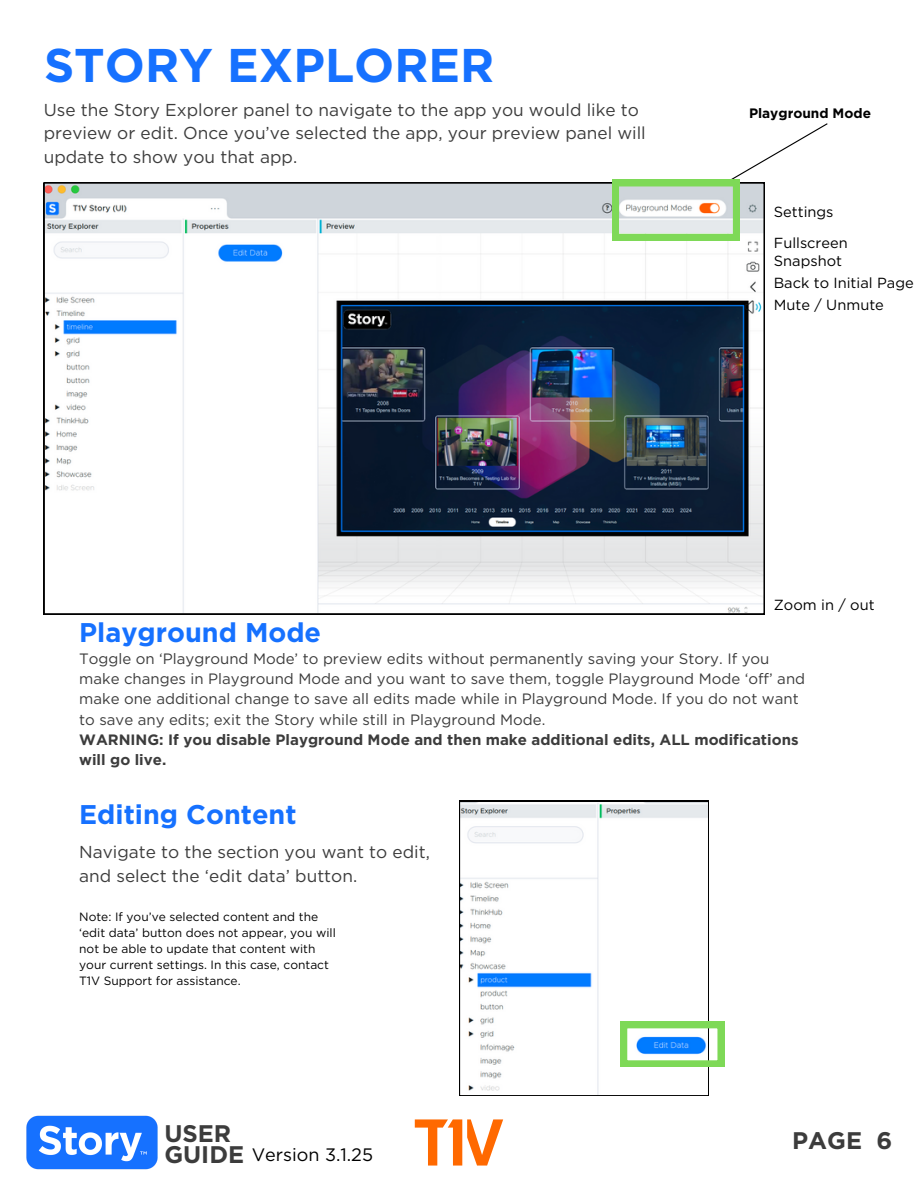
<style>
.page{position:relative;width:918px;height:1188px;background:#fff}
.page>*{position:absolute;margin:0;border:0;box-sizing:border-box;transform-origin:0 0}
.t1{font:700 47.25px "Gotham";color:#1671ff}
.t2{font:700 27px "Gotham";color:#1671ff}
.t3{font:700 24px/21.3px "Gotham";color:#3c3c3c}
.t4{font:18px "Gotham";color:#000}
.t5{font:17.25px/23.7px "Gotham";color:#3c3c3c}
.t6{font:15px/20.2px "Gotham";color:#3c3c3c}
.t7{font:700 15px/20.2px "Gotham";color:#3c3c3c}
.t8{font:14.7px "Gotham";color:#000}
.t9{font:14.55px "Gotham";color:#000}
.t10{font:700 13.65px "Gotham";color:#000}
.t11{font:12px/16px "Gotham";color:#000}
</style>
<div class="page">
<svg style="left:44px;top:183px;width:721px;height:431px"></svg>
<svg style="left:612px;top:123px;width:216px;height:117px"></svg>
<svg style="left:415px;top:1119px;width:88px;height:47px"></svg>
<img style="left:26px;top:1115px;width:132px;height:55px">
<svg style="left:459px;top:801px;width:250px;height:295px"></svg>
<svg style="left:621px;top:1022px;width:103px;height:45px"></svg>
<h1 class="t1" style="left:44px;top:44px;width:452px">STORY EXPLORER</h1>
<p class="t5" style="left:44px;top:99px;width:604px">Use the Story Explorer panel to navigate to the app you would like to preview or edit. Once you’ve selected the app, your preview panel will update to show you that app.</p>
<p class="t10" style="left:749px;top:107px;width:124px">Playground Mode</p>
<p class="t8" style="left:774px;top:206px;width:61px">Settings</p>
<p class="t8" style="left:774px;top:254px;width:70px">Snapshot</p>
<p class="t9" style="left:774px;top:237px;width:75px">Fullscreen</p>
<p class="t8" style="left:774px;top:276px;width:142px">Back to Initial Page</p>
<p class="t8" style="left:774px;top:298px;width:112px">Mute / Unmute</p>
<h2 class="t2" style="left:79px;top:621px;width:243px">Playground Mode</h2>
<p class="t8" style="left:774px;top:599px;width:102px">Zoom in / out</p>
<p class="t6" style="left:79px;top:649px;width:727px">Toggle on ‘Playground Mode’ to preview edits without permanently saving your Story. If you make changes in Playground Mode and you want to save them, toggle Playground Mode ‘off’ and make one additional change to save all edits made while in Playground Mode. If you do not want to save any edits; exit the Story while still in Playground Mode.</p>
<p class="t7" style="left:79px;top:730px;width:721px">WARNING: If you disable Playground Mode and then make additional edits, ALL modifications will go live.</p>
<h2 class="t2" style="left:79px;top:802px;width:219px">Editing Content</h2>
<p class="t5" style="left:79px;top:841px;width:352px">Navigate to the section you want to edit, and select the ‘edit data’ button.</p>
<p class="t11" style="left:79px;top:910px;width:258px">Note: If you’ve selected content and the ‘edit data’ button does not appear, you will not be able to update that content with your current settings. In this case, contact T1V Support for assistance.</p>
<h3 class="t3" style="left:164px;top:1124px;width:81px">USER<br>GUIDE</h3>
<h3 class="t3" style="left:792px;top:1131px;width:102px">PAGE 6</h3>
<p class="t4" style="left:252px;top:1146px;width:123px">Version 3.1.25</p>
</div>
